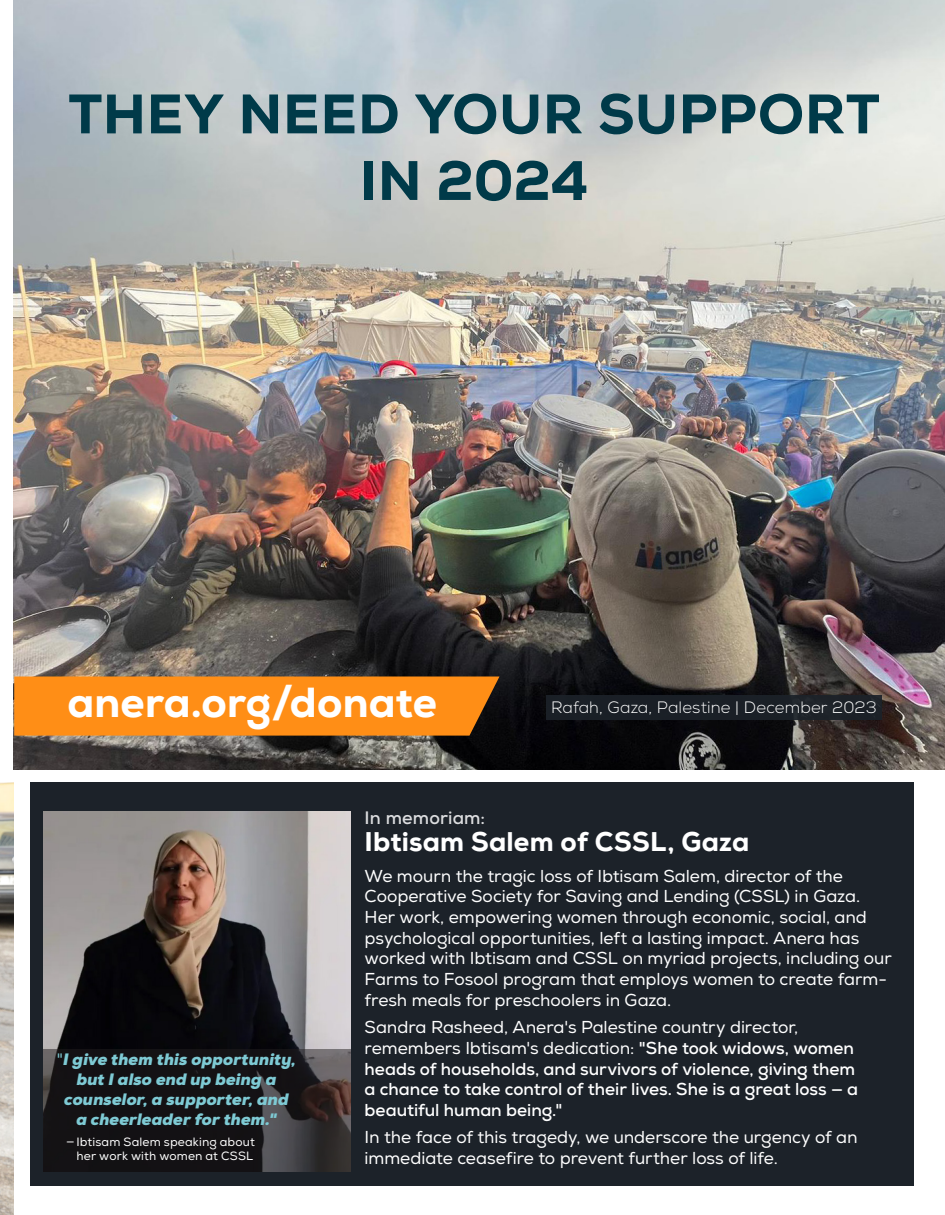
<style>
.page{position:relative;width:945px;height:1215px;background:#fff}
.page>*{position:absolute;margin:0;border:0;box-sizing:border-box;transform-origin:0 0}
.t1{font:800 55.5px "Nexa";letter-spacing:.01em;color:#003a49}
.t2{font:800 42px "Nexa";letter-spacing:.005em;color:#fff}
.t3{font:800 27px "Nexa";letter-spacing:.005em;color:#fff}
.t4{font:700 18px "Nexa";letter-spacing:.01em;color:#dcdddf}
.t5{font:17.25px/20.7px "Nexa";letter-spacing:-.005em;color:#fff}
.t6{font:700 17.25px/20.7px "Nexa";color:#fff}
.t7{font:italic 900 16.5px/19.8px "Nexa";letter-spacing:.005em;color:#7ecad4;text-align:center}
.t8{font:300 16.5px "Nexa";letter-spacing:.01em;color:#fff}
.t9{font:12px/14.4px "Nexa";letter-spacing:.015em;color:#fff;text-align:right}
.s1{font-weight:400;font-style:normal}
.s2{font-weight:400}
</style>
<div class="page">
<div style="left:30px;top:782px;width:884px;height:404px;background:#1c2229"></div>
<img style="left:0;top:782px;width:14px;height:433px">
<img style="left:44px;top:811px;width:307px;height:238px">
<img style="left:14px;top:0;width:931px;height:769px">
<div style="left:547px;top:695px;width:335px;height:25px;background:#1c2229"></div>
<div style="left:14px;top:676px;width:486px;height:60px;background:#ff8e16"></div>
<svg style="left:44px;top:1049px;width:307px;height:122px;background:#201d1f"></svg>
<p class="t1" style="left:68px;top:79px;width:813px">THEY NEED YOUR SUPPORT</p>
<p class="t1" style="left:360px;top:145px;width:230px">IN 2024</p>
<p class="t2" style="left:68px;top:676px;width:371px">anera.org/donate</p>
<p class="t8" style="left:551px;top:697px;width:327px">Rafah, Gaza, Palestine | December 2023</p>
<p class="t7" style="left:57px;top:1050px;width:241px"><span class="s1">"</span>I give them this opportunity, but I also end up being a counselor, a supporter, and a cheerleader for them."</p>
<p class="t9" style="left:66px;top:1135px;width:190px">— Ibtisam Salem speaking about her work with women at CSSL</p>
<p class="t4" style="left:365px;top:806px;width:122px">In memoriam:</p>
<p class="t3" style="left:365px;top:824px;width:386px">Ibtisam Salem of CSSL, Gaza</p>
<p class="t5" style="left:365px;top:866px;width:529px">We mourn the tragic loss of Ibtisam Salem, director of the Cooperative Society for Saving and Lending (CSSL) in Gaza.<br>Her work, empowering women through economic, social, and psychological opportunities, left a lasting impact. Anera has worked with Ibtisam and CSSL on myriad projects, including our Farms to Fosool program that employs women to create farm&shy;fresh meals for preschoolers in Gaza.</p>
<p class="t6" style="left:365px;top:1017px;width:495px"><span class="s2">Sandra Rasheed, Anera's Palestine country director, remembers Ibtisam's dedication:</span> "She took widows, women heads of households, and survivors of violence, giving them a chance to take control of their lives. She is a great loss — a beautiful human being."</p>
<p class="t5" style="left:365px;top:1127px;width:495px">In the face of this tragedy, we underscore the urgency of an immediate ceasefire to prevent further loss of life.</p>
</div>
